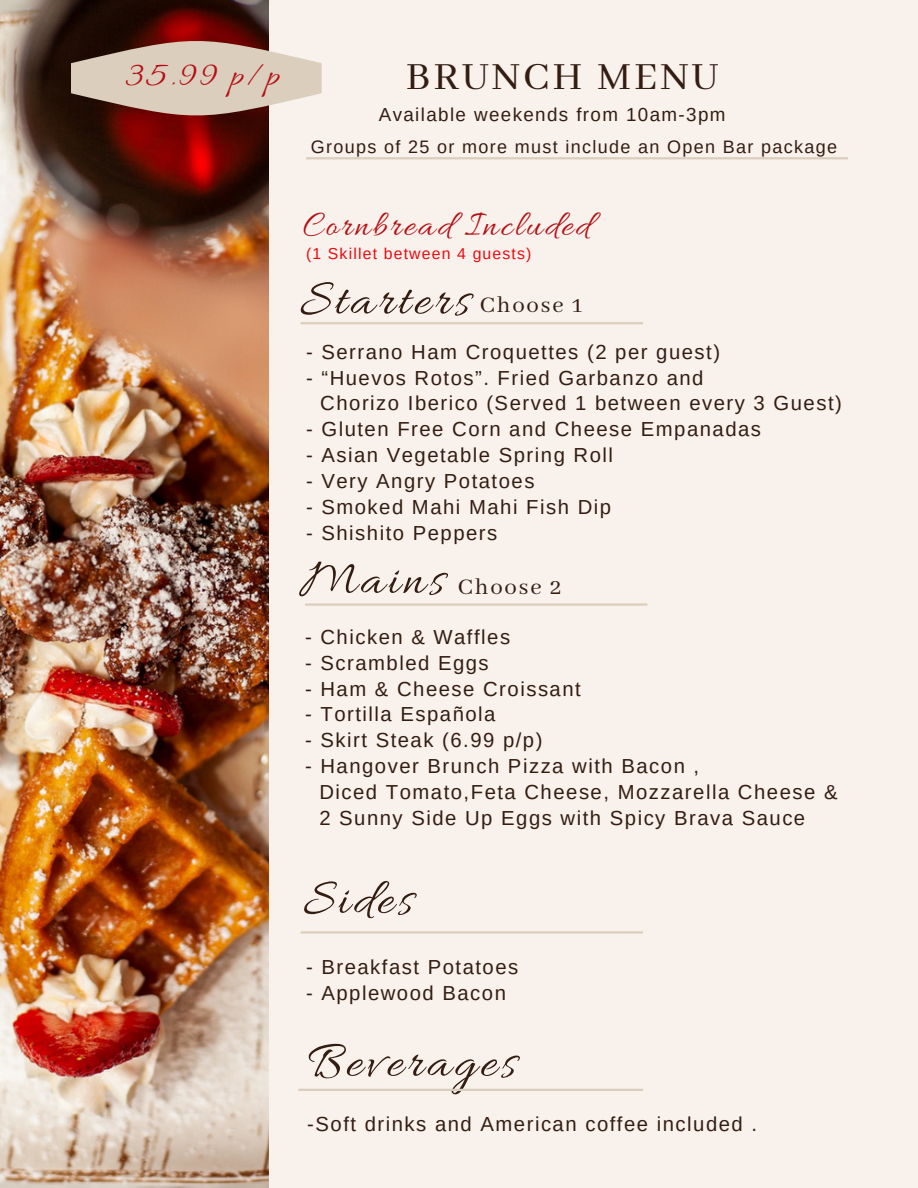
<style>
.page{position:relative;width:918px;height:1188px;background:#f8f1ec}
.page>*{position:absolute;margin:0;border:0;box-sizing:border-box;transform-origin:0 0}
.t1{font:51.9px "Allura";letter-spacing:.075em;color:#331d12}
.t2{font:42.9px "Abhaya Libre";letter-spacing:.075em;color:#331d12}
.t3{font:36.45px "Allura";letter-spacing:.075em;color:#b40f14}
.t4{font:24.75px "Abhaya Libre";letter-spacing:.075em;color:#331d12}
.t5{font:20.25px "Arimo";letter-spacing:.075em;color:#331d12}
.t6{font:18.75px "Arimo";letter-spacing:.075em;color:#331d12}
.t7{font:18px "Arimo";letter-spacing:.075em;color:#331d12}
.t8{font:15.75px "Arimo";letter-spacing:.075em;color:#e90b11}
</style>
<div class="page">
<img style="left:0;top:0;width:269px;height:1188px">
<hr style="left:306px;top:157px;width:542px;height:2px;background:#dbcebd">
<hr style="left:301px;top:322px;width:342px;height:2px;background:#dbcebd">
<hr style="left:305px;top:603px;width:342px;height:3px;background:#dbcebd">
<hr style="left:301px;top:931px;width:342px;height:3px;background:#dbcebd">
<hr style="left:298px;top:1089px;width:345px;height:2px;background:#dbcebd">
<svg style="left:71px;top:41px;width:251px;height:74px;background:#c5b4a6"></svg>
<p class="t3" style="left:123px;top:55px;width:158px">35.99 p/p</p>
<p class="t2" style="left:406px;top:53px;width:314px">BRUNCH MENU</p>
<p class="t6" style="left:379px;top:104px;width:348px">Available weekends from 10am-3pm</p>
<p class="t7" style="left:311px;top:136px;width:528px">Groups of 25 or more must include an Open Bar package</p>
<p class="t3" style="left:303px;top:205px;width:288px">Cornbread Included</p>
<p class="t8" style="left:306px;top:245px;width:227px">(1 Skillet between 4 guests)</p>
<p class="t1" style="left:300px;top:271px;width:171px">Starters</p>
<p class="t4" style="left:480px;top:292px;width:104px">Choose 1</p>
<p class="t5" style="left:306px;top:340px;width:416px">- Serrano Ham Croquettes (2 per guest)</p>
<p class="t5" style="left:306px;top:366px;width:399px">- “Huevos Rotos”. Fried Garbanzo and</p>
<p class="t5" style="left:320px;top:392px;width:523px">Chorizo Iberico (Served 1 between every 3 Guest)</p>
<p class="t5" style="left:306px;top:418px;width:457px">- Gluten Free Corn and Cheese Empanadas</p>
<p class="t5" style="left:306px;top:444px;width:309px">- Asian Vegetable Spring Roll</p>
<p class="t5" style="left:306px;top:470px;width:230px">- Very Angry Potatoes</p>
<p class="t5" style="left:306px;top:496px;width:307px">- Smoked Mahi Mahi Fish Dip</p>
<p class="t5" style="left:306px;top:522px;width:193px">- Shishito Peppers</p>
<p class="t1" style="left:300px;top:550px;width:146px">Mains</p>
<p class="t4" style="left:458px;top:573px;width:105px">Choose 2</p>
<p class="t5" style="left:305px;top:626px;width:207px">- Chicken &amp; Waffles</p>
<p class="t5" style="left:305px;top:651px;width:185px">- Scrambled Eggs</p>
<p class="t5" style="left:305px;top:677px;width:277px">- Ham &amp; Cheese Croissant</p>
<p class="t5" style="left:305px;top:703px;width:192px">- Tortilla Española</p>
<p class="t5" style="left:305px;top:729px;width:239px">- Skirt Steak (6.99 p/p)</p>
<p class="t5" style="left:305px;top:755px;width:396px">- Hangover Brunch Pizza with Bacon ,</p>
<p class="t5" style="left:319px;top:781px;width:520px">Diced Tomato,Feta Cheese, Mozzarella Cheese &amp;</p>
<p class="t5" style="left:319px;top:807px;width:487px">2 Sunny Side Up Eggs with Spicy Brava Sauce</p>
<p class="t1" style="left:303px;top:870px;width:111px">Sides</p>
<p class="t5" style="left:306px;top:956px;width:214px">- Breakfast Potatoes</p>
<p class="t5" style="left:306px;top:981px;width:201px">- Applewood Bacon</p>
<p class="t1" style="left:308px;top:1033px;width:209px">Beverages</p>
<p class="t5" style="left:307px;top:1113px;width:451px">-Soft drinks and American coffee included .</p>
</div>
